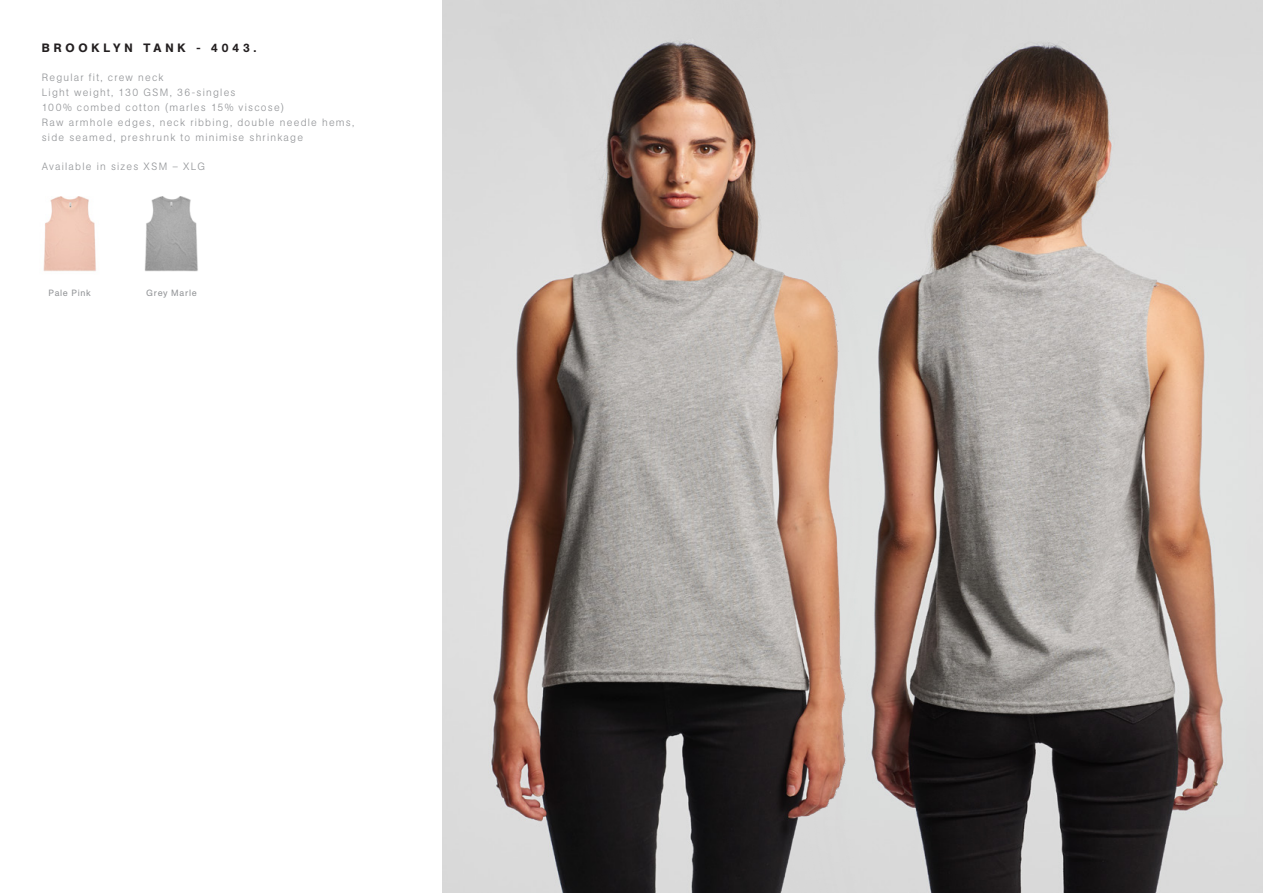
<style>
.page{position:relative;width:1263px;height:893px;background:#fff}
.page>*{position:absolute;margin:0;border:0;box-sizing:border-box;transform-origin:0 0}
.t1{font:500 12px "AG Book Pro";letter-spacing:.325em;color:#231f20}
.t2{font:300 10.5px/15px "AG Book Pro";letter-spacing:.115em;color:#939598}
.t3{font:9px "AG Book Pro";letter-spacing:.075em;color:#939598}
</style>
<div class="page">
<img style="left:861px;top:0;width:402px;height:893px">
<img style="left:43px;top:196px;width:53px;height:76px">
<img style="left:144px;top:196px;width:54px;height:76px">
<img style="left:442px;top:0;width:419px;height:893px">
<p class="t1" style="left:42px;top:40px;width:216px">BROOKLYN TANK - 4043.</p>
<p class="t2" style="left:42px;top:69px;width:314px">Regular fit, crew neck<br>Light weight, 130 GSM, 36-singles<br>100% combed cotton (marles 15% viscose)<br>Raw armhole edges, neck ribbing, double needle hems, side seamed, preshrunk to minimise shrinkage</p>
<p class="t2" style="left:42px;top:158px;width:165px">Available in sizes XSM – XLG</p>
<p class="t3" style="left:48px;top:287px;width:44px">Pale Pink</p>
<p class="t3" style="left:146px;top:287px;width:52px">Grey Marle</p>
</div>
